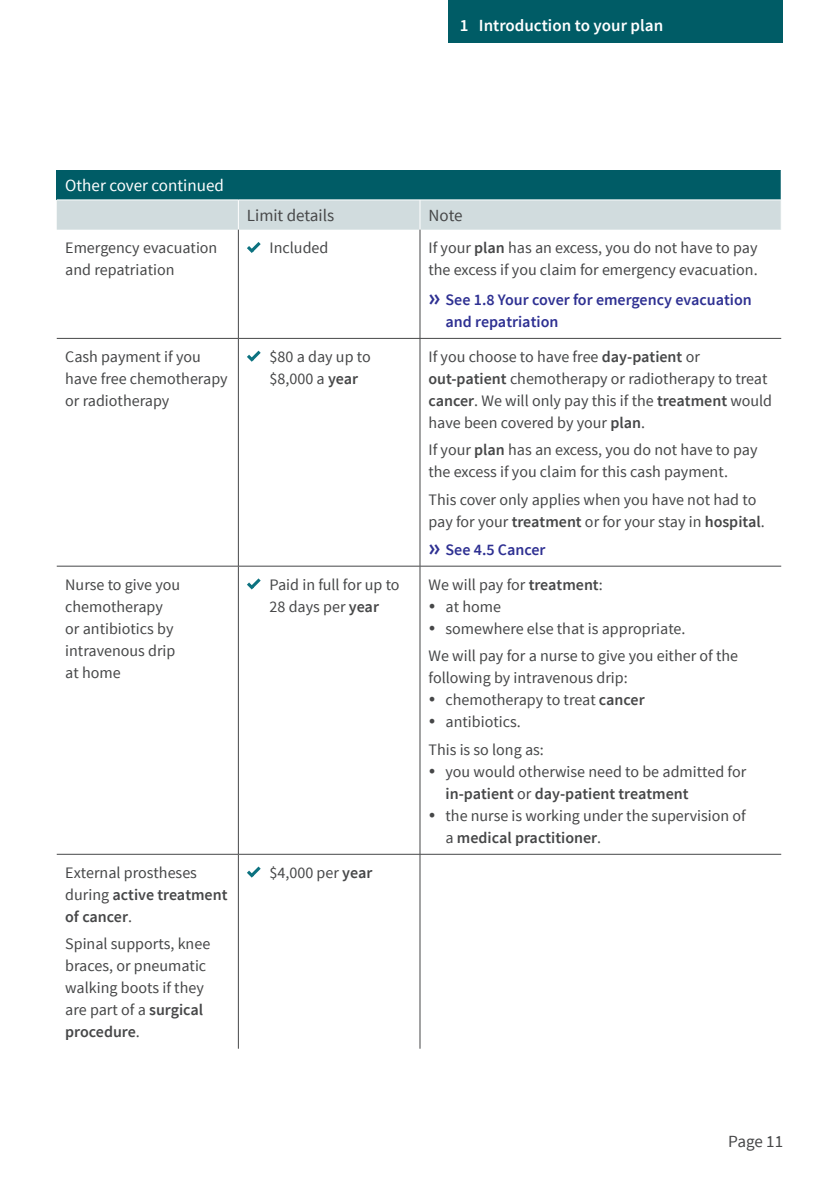
<style>
.page{position:relative;width:840px;height:1191px;background:#fff}
.page>*{position:absolute;margin:0;border:0;box-sizing:border-box;transform-origin:0 0}
.t1{font:600 17px "Source Sans Pro";color:#fff}
.Heading_4___8_5_Reg{font:17px "Source Sans Pro";color:#464748}
.Heading_4___8_5_Reg-2{font:17px "Source Sans Pro";color:#fff}
.Text___8_Book_Black{font:16px/22px "Source Sans Pro";color:#464748}
.t2{font:600 16px/22px "Source Sans Pro";color:#2e3092}
.s1{font-weight:600}
.s2{font-family:"Meta Plus Medium Caps";font-weight:400;font-size:22.6px}
</style>
<div class="page">
<div style="left:448px;top:0;width:334px;height:43px;background:#005c66"></div>
<div style="left:57px;top:170px;width:723px;height:30px;background:#005c66"></div>
<div style="left:57px;top:200px;width:723px;height:30px;background:#d1dcde"></div>
<hr style="left:238px;top:200px;width:1px;height:30px;background:#fff">
<hr style="left:419px;top:200px;width:1px;height:30px;background:#fff">
<hr style="left:57px;top:338px;width:181px;height:1px;background:#464748">
<hr style="left:238px;top:338px;width:182px;height:1px;background:#464748">
<hr style="left:420px;top:338px;width:360px;height:1px;background:#464748">
<hr style="left:57px;top:566px;width:181px;height:1px;background:#464748">
<hr style="left:238px;top:566px;width:182px;height:1px;background:#464748">
<hr style="left:420px;top:566px;width:360px;height:1px;background:#464748">
<hr style="left:57px;top:199px;width:181px;height:1px;background:#fff">
<hr style="left:238px;top:199px;width:182px;height:1px;background:#fff">
<hr style="left:420px;top:199px;width:361px;height:1px;background:#fff">
<hr style="left:238px;top:230px;width:1px;height:108px;background:#464748">
<hr style="left:238px;top:339px;width:1px;height:227px;background:#464748">
<hr style="left:238px;top:566px;width:1px;height:288px;background:#464748">
<hr style="left:419px;top:230px;width:1px;height:108px;background:#464748">
<hr style="left:419px;top:339px;width:1px;height:227px;background:#464748">
<hr style="left:419px;top:566px;width:1px;height:288px;background:#464748">
<hr style="left:57px;top:854px;width:181px;height:1px;background:#464748">
<hr style="left:238px;top:854px;width:182px;height:1px;background:#464748">
<hr style="left:420px;top:854px;width:360px;height:1px;background:#464748">
<hr style="left:238px;top:854px;width:1px;height:194px;background:#464748">
<hr style="left:419px;top:854px;width:1px;height:194px;background:#464748">
<svg style="left:247px;top:242px;width:14px;height:11px"></svg>
<svg style="left:247px;top:350px;width:14px;height:12px"></svg>
<svg style="left:247px;top:578px;width:14px;height:12px"></svg>
<svg style="left:247px;top:866px;width:14px;height:12px"></svg>
<p class="t1" style="left:459px;top:15px;width:205px">1 Introduction to your plan</p>
<p class="Heading_4___8_5_Reg-2" style="left:65px;top:175px;width:160px">Other cover continued</p>
<p class="Heading_4___8_5_Reg" style="left:247px;top:205px;width:89px">Limit details</p>
<p class="Heading_4___8_5_Reg" style="left:428px;top:205px;width:36px">Note</p>
<p class="Text___8_Book_Black" style="left:65px;top:237px;width:153px">Emergency evacuation and repatriation</p>
<p class="Text___8_Book_Black" style="left:269px;top:237px;width:60px">Included</p>
<p class="Text___8_Book_Black" style="left:428px;top:237px;width:330px">If your <span class="s1">plan</span> has an excess, you do not have to pay the excess if you claim for emergency evacuation.</p>
<p class="t2" style="left:445px;top:289px;width:308px;text-indent:-17px"><span class="s2">»</span> See 1.8 Your cover for emergency evacuation and repatriation</p>
<p class="Text___8_Book_Black" style="left:65px;top:346px;width:164px">Cash payment if you have free chemotherapy or radiotherapy</p>
<p class="Text___8_Book_Black" style="left:269px;top:346px;width:103px">$80 a day up to $8,000 a <span class="s1">year</span></p>
<p class="Text___8_Book_Black" style="left:428px;top:346px;width:345px">If you choose to have free <span class="s1">day-patient</span> or <span class="s1">out-patient</span> chemotherapy or radiotherapy to treat <span class="s1">cancer</span>. We will only pay this if the <span class="s1">treatment</span> would have been covered by your <span class="s1">plan</span>.</p>
<p class="Text___8_Book_Black" style="left:428px;top:439px;width:330px">If your <span class="s1">plan</span> has an excess, you do not have to pay the excess if you claim for this cash payment.</p>
<p class="Text___8_Book_Black" style="left:428px;top:489px;width:337px">This cover only applies when you have not had to pay for your <span class="s1">treatment</span> or for your stay in <span class="s1">hospital</span>.</p>
<p class="t2" style="left:428px;top:539px;width:118px"><span class="s2">»</span> See 4.5 Cancer</p>
<p class="Text___8_Book_Black" style="left:65px;top:573px;width:116px">Nurse to give you chemotherapy or antibiotics by intravenous drip at home</p>
<p class="Text___8_Book_Black" style="left:269px;top:573px;width:131px">Paid in full for up to<br>28 days per <span class="s1">year</span></p>
<p class="Text___8_Book_Black" style="left:428px;top:573px;width:176px">We will pay for <span class="s1">treatment</span>:</p>
<p class="Text___8_Book_Black" style="left:445px;top:595px;width:57px">at home</p>
<p class="Text___8_Book_Black" style="left:445px;top:617px;width:241px">somewhere else that is appropriate.</p>
<p class="Text___8_Book_Black" style="left:428px;top:645px;width:311px">We will pay for a nurse to give you either of the following by intravenous drip:</p>
<p class="Text___8_Book_Black" style="left:445px;top:689px;width:200px">chemotherapy to treat <span class="s1">cancer</span></p>
<p class="Text___8_Book_Black" style="left:445px;top:711px;width:77px">antibiotics.</p>
<p class="Text___8_Book_Black" style="left:428px;top:739px;width:117px">This is so long as:</p>
<p class="Text___8_Book_Black" style="left:445px;top:761px;width:302px">you would otherwise need to be admitted for <span class="s1">in-patient</span> or <span class="s1">day-patient treatment</span></p>
<p class="Text___8_Book_Black" style="left:445px;top:805px;width:301px">the nurse is working under the supervision of a <span class="s1">medical practitioner</span>.</p>
<p class="Text___8_Book_Black" style="left:65px;top:861px;width:164px">External prostheses during <span class="s1">active treatment of cancer</span>.</p>
<p class="Text___8_Book_Black" style="left:65px;top:933px;width:146px">Spinal supports, knee braces, or pneumatic walking boots if they are part of a <span class="s1">surgical procedure</span>.</p>
<p class="Text___8_Book_Black" style="left:269px;top:861px;width:104px">$4,000 per <span class="s1">year</span></p>
<p class="Heading_4___8_5_Reg" style="left:728px;top:1130px;width:56px">Page 11</p>
</div>
